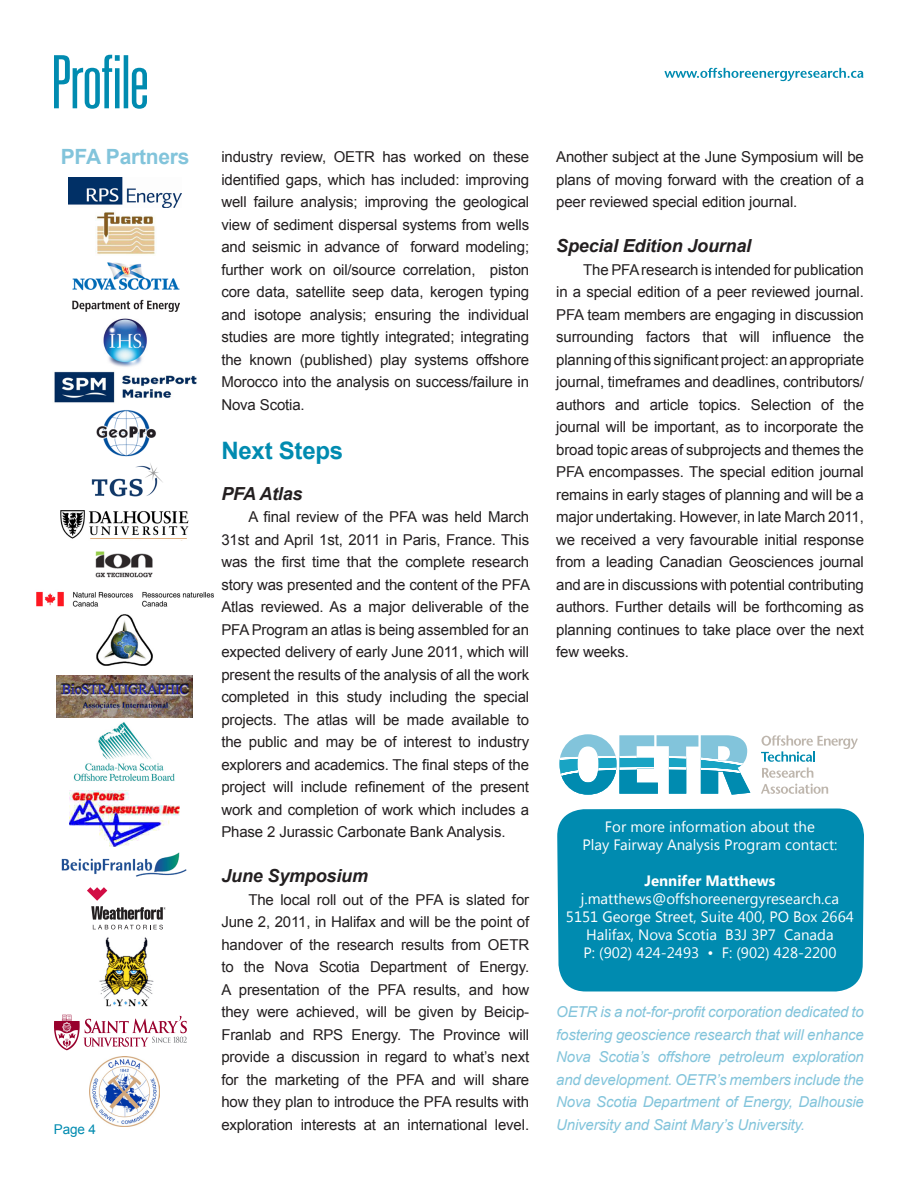
<style>
.page{position:relative;width:918px;height:1188px;background:#fff}
.page>*{position:absolute;margin:0;border:0;box-sizing:border-box;transform-origin:0 0}
.Story_Title{font:700 24px "Arial";letter-spacing:-.01em;color:#008bb0}
.t1{font:700 21px "Arial";letter-spacing:-.01em;color:#82c4db}
.Body_Text{font:italic 700 18px "Arial";letter-spacing:-.01em;color:#231f20}
.Body_Text-2{font:15px/22.5px "Arial";letter-spacing:-.01em;color:#231f20;text-align:justify}
.Body_Text-3{font:italic 15px/22.5px "Arial";letter-spacing:-.01em;color:#82c4db;text-align:justify}
.t2{font:15px "Segoe UI";color:#fff}
.t3{font:700 15px "Segoe UI";color:#fff}
.t4{font:13.5px "Arial";color:#008bb0}
</style>
<div class="page">
<img style="left:95px;top:551px;width:58px;height:27px">
<svg style="left:54px;top:55px;width:93px;height:54px"></svg>
<svg style="left:557px;top:67px;width:307px;height:925px"></svg>
<div style="left:564px;top:821px;width:292px;height:148px;background:#008bb0"></div>
<img style="left:60px;top:510px;width:129px;height:29px">
<img style="left:72px;top:263px;width:107px;height:48px">
<img style="left:73px;top:722px;width:102px;height:59px">
<img style="left:95px;top:212px;width:60px;height:43px">
<img style="left:56px;top:675px;width:137px;height:43px">
<svg style="left:560px;top:734px;width:190px;height:61px"></svg>
<svg style="left:761px;top:784px;width:67px;height:10px"></svg>
<svg style="left:761px;top:735px;width:97px;height:43px"></svg>
<img style="left:69px;top:177px;width:113px;height:30px">
<img style="left:54px;top:371px;width:143px;height:32px">
<img style="left:91px;top:463px;width:72px;height:34px">
<img style="left:61px;top:852px;width:126px;height:25px">
<img style="left:69px;top:790px;width:111px;height:57px">
<img style="left:90px;top:1057px;width:69px;height:69px">
<img style="left:99px;top:937px;width:54px;height:69px">
<svg style="left:54px;top:1015px;width:133px;height:35px"></svg>
<img style="left:96px;top:614px;width:57px;height:52px">
<img style="left:96px;top:410px;width:60px;height:47px">
<img style="left:36px;top:591px;width:178px;height:16px">
<svg style="left:87px;top:887px;width:79px;height:42px"></svg>
<img style="left:103px;top:318px;width:44px;height:49px">
<p class="t1" style="left:61px;top:143px;width:130px">PFA Partners</p>
<p class="Body_Text-2" style="left:221px;top:146px;width:309px">industry review, OETR has worked on these identified gaps, which has included: improving well failure analysis; improving the geological view of sediment dispersal systems from wells and seismic in advance of forward modeling; further work on oil/source correlation, piston core data, satellite seep data, kerogen typing and isotope analysis; ensuring the individual studies are more tightly integrated; integrating the known (published) play systems offshore Morocco into the analysis on success/failure in Nova Scotia.</p>
<p class="Story_Title" style="left:221px;top:435px;width:123px">Next Steps</p>
<p class="Body_Text" style="left:221px;top:482px;width:83px">PFA Atlas</p>
<p class="Body_Text-2" style="left:221px;top:506px;width:310px;text-indent:27px">A final review of the PFA was held March 31st and April 1st, 2011 in Paris, France. This was the first time that the complete research story was presented and the content of the PFA Atlas reviewed. As a major deliverable of the PFA Program an atlas is being assembled for an expected delivery of early June 2011, which will present the results of the analysis of all the work completed in this study including the special projects. The atlas will be made available to the public and may be of interest to industry explorers and academics. The final steps of the project will include refinement of the present work and completion of work which includes a Phase 2 Jurassic Carbonate Bank Analysis.</p>
<p class="Body_Text" style="left:221px;top:864px;width:148px">June Symposium</p>
<p class="Body_Text-2" style="left:221px;top:888px;width:309px;text-indent:27px">The local roll out of the PFA is slated for June 2, 2011, in Halifax and will be the point of handover of the research results from OETR to the Nova Scotia Department of Energy.<br>A presentation of the PFA results, and how they were achieved, will be given by Beicip-Franlab and RPS Energy. The Province will provide a discussion in regard to what’s next for the marketing of the PFA and will share how they plan to introduce the PFA results with exploration interests at an international level.</p>
<p class="Body_Text-2" style="left:556px;top:146px;width:309px">Another subject at the June Symposium will be plans of moving forward with the creation of a peer reviewed special edition journal.</p>
<p class="Body_Text" style="left:556px;top:234px;width:197px">Special Edition Journal</p>
<p class="Body_Text-2" style="left:556px;top:258px;width:309px;text-indent:27px">The PFAresearch is intended for publication in a special edition of a peer reviewed journal.<br>PFA team members are engaging in discussion surrounding factors that will influence the planning of this significant project: an appropriate journal, timeframes and deadlines, contributors/ authors and article topics. Selection of the journal will be important, as to incorporate the broad topic areas of subprojects and themes the PFA encompasses. The special edition journal remains in early stages of planning and will be a major undertaking. However, in late March 2011, we received a very favourable initial response from a leading Canadian Geosciences journal and are in discussions with potential contributing authors. Further details will be forthcoming as planning continues to take place over the next few weeks.</p>
<p class="t2" style="left:605px;top:816px;width:211px">For more information about the</p>
<p class="t2" style="left:582px;top:834px;width:257px">Play Fairway Analysis Program contact:</p>
<p class="t3" style="left:644px;top:870px;width:132px">Jennifer Matthews</p>
<p class="t2" style="left:581px;top:888px;width:260px">j.matthews@offshoreenergyresearch.ca</p>
<p class="t2" style="left:566px;top:906px;width:289px">5151 George Street, Suite 400, PO Box 2664</p>
<p class="t2" style="left:586px;top:924px;width:249px">Halifax, Nova Scotia B3J 3P7 Canada</p>
<p class="t2" style="left:583px;top:942px;width:255px">P: (902) 424-2493 • F: (902) 428-2200</p>
<p class="Body_Text-3" style="left:556px;top:1001px;width:309px">OETR is a not-for-profit corporation dedicated to fostering geoscience research that will enhance Nova Scotia’s offshore petroleum exploration and development. OETR’s members include the Nova Scotia Department of Energy, Dalhousie</p>
<p class="t4" style="left:54px;top:1120px;width:44px">Page 4</p>
<p class="Body_Text-3" style="left:556px;top:1113px;width:250px">University and Saint Mary’s University.</p>
</div>
